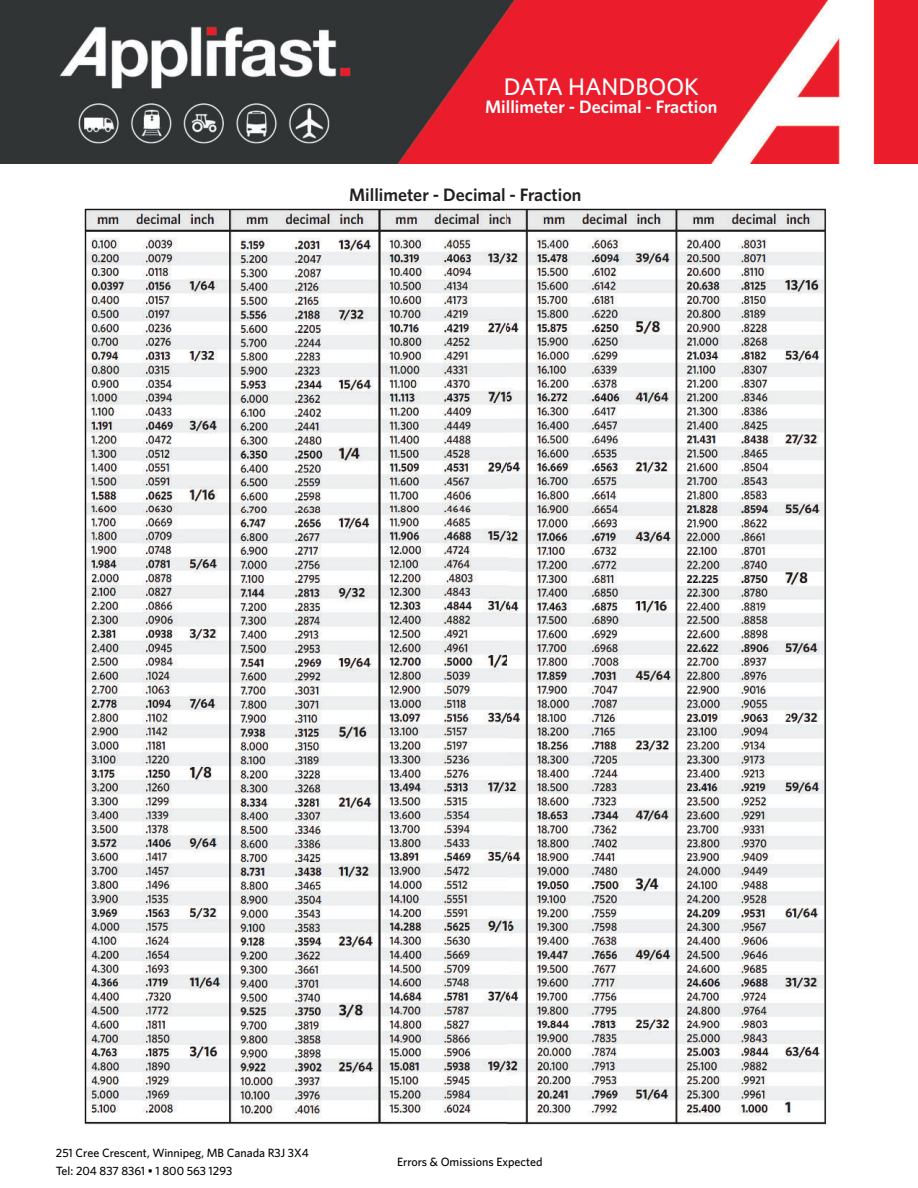
<style>
.page{position:relative;width:918px;height:1188px;background:#fff}
.page>*{position:absolute;margin:0;border:0;box-sizing:border-box;transform-origin:0 0}
.t1{font:500 24px "Whitney";color:#fff}
.t2{font:600 18px "Whitney";color:#fff}
.t3{font:600 18px "Whitney";color:#231f20}
.t4{font:500 12px/17.7px "Whitney";color:#000}
</style>
<div class="page">
<img style="left:0;top:0;width:917px;height:164px">
<img style="left:84px;top:208px;width:744px;height:917px">
<h1 class="t1" style="left:504px;top:78px;width:197px">DATA HANDBOOK</h1>
<h2 class="t2" style="left:485px;top:100px;width:234px">Millimeter - Decimal - Fraction</h2>
<h2 class="t3" style="left:349px;top:188px;width:234px">Millimeter - Decimal - Fraction</h2>
<p class="t4" style="left:56px;top:1145px;width:254px">251 Cree Crescent, Winnipeg, MB Canada R3J 3X4<br>Tel: 204 837 8361 • 1 800 563 1293</p>
<p class="t4" style="left:397px;top:1154px;width:147px">Errors &amp; Omissions Expected</p>
</div>
